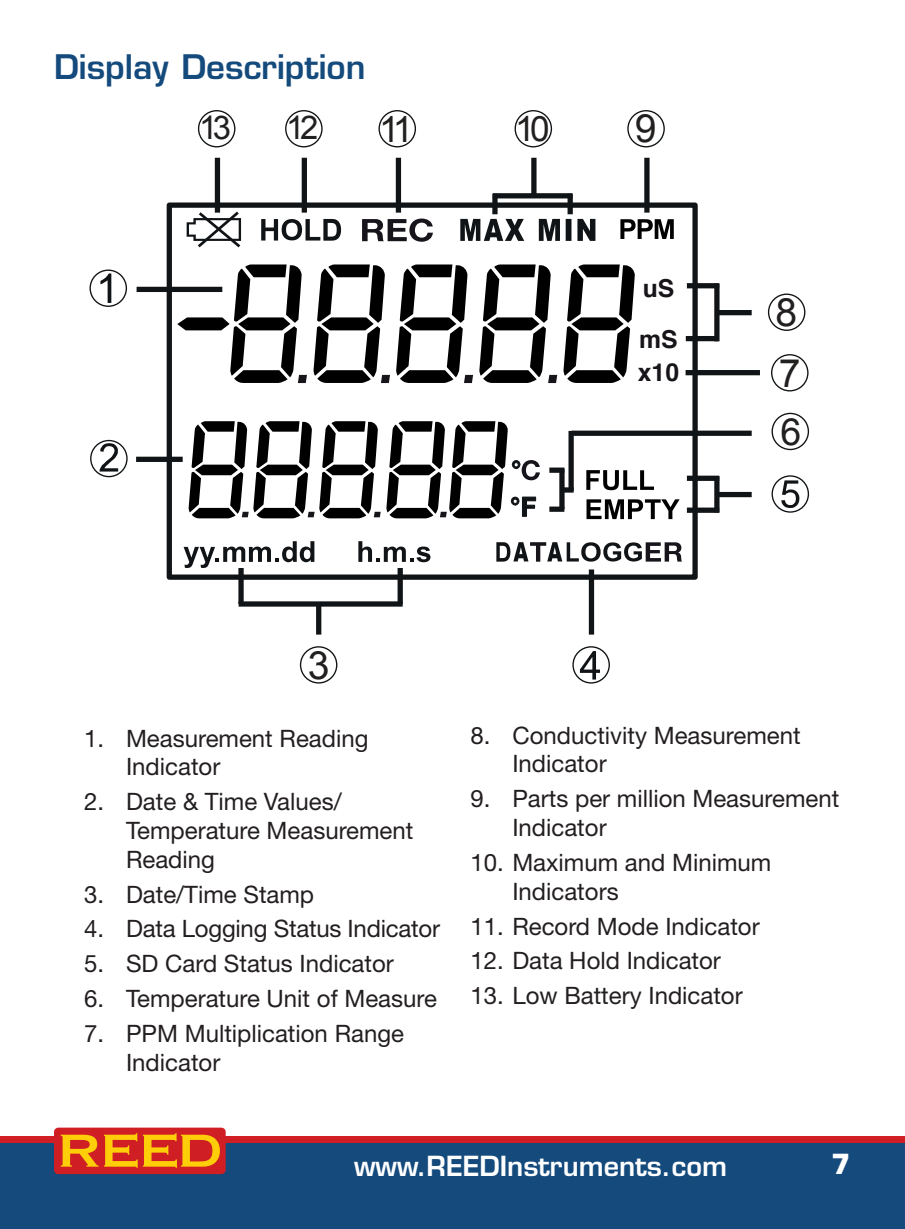
<style>
.page{position:relative;width:905px;height:1229px;background:#fff}
.page>*{position:absolute;margin:0;border:0;box-sizing:border-box;transform-origin:0 0}
.t1{font:39px "Arial";color:#221f1f}
.t2{font:37.5px "Arial";color:#221f1f}
.t3{font:36.3px "Arial";color:#221f1f}
.t4{font:35.1px "Arial";color:#221f1f}
.t5{font:600 33px "Eurostile LT Std";color:#144a7c}
.t6{font:32.7px "Arial";color:#221f1f}
.t7{font:600 27px "Eurostile LT Std";color:#fff}
.t8{font:700 27px "Eurostile LT Std";color:#fff}
.t9{font:700 24.9px/50.7px "Helvetica";color:#18151a}
.t10{font:24px/28.8px "Helvetica Neue LT Std";color:#231f20}
</style>
<div class="page">
<div style="left:0;top:1137px;width:904px;height:91px;background:#144a7c"></div>
<div style="left:0;top:1136px;width:904px;height:6px;background:#d01e25"></div>
<div style="left:54px;top:1127px;width:172px;height:47px;background:#d01e25;border-radius:4px"></div>
<svg style="left:61px;top:1133px;width:159px;height:34px"></svg>
<svg style="left:313px;top:264px;width:77px;height:119px"></svg>
<svg style="left:396px;top:264px;width:77px;height:119px"></svg>
<svg style="left:479px;top:264px;width:78px;height:119px"></svg>
<svg style="left:563px;top:264px;width:71px;height:119px"></svg>
<svg style="left:177px;top:264px;width:130px;height:119px"></svg>
<div style="left:167px;top:202px;width:530px;height:378px;border:5px solid #111416"></div>
<svg style="left:261px;top:219px;width:80px;height:22px"></svg>
<svg style="left:539px;top:219px;width:56px;height:22px"></svg>
<svg style="left:460px;top:219px;width:64px;height:22px"></svg>
<svg style="left:187px;top:209px;width:55px;height:39px"></svg>
<svg style="left:362px;top:218px;width:71px;height:24px"></svg>
<svg style="left:189px;top:421px;width:351px;height:97px"></svg>
<svg style="left:358px;top:541px;width:72px;height:21px"></svg>
<div style="left:137px;top:287px;width:85px;height:5px;background:#111416"></div>
<div style="left:238px;top:601px;width:164px;height:5px;background:#111416"></div>
<div style="left:589px;top:569px;width:5px;height:65px;background:#111416"></div>
<div style="left:215px;top:158px;width:5px;height:55px;background:#111416"></div>
<div style="left:302px;top:158px;width:5px;height:55px;background:#111416"></div>
<div style="left:396px;top:158px;width:5px;height:55px;background:#111416"></div>
<div style="left:644px;top:158px;width:5px;height:55px;background:#111416"></div>
<div style="left:531px;top:158px;width:5px;height:39px;background:#111416"></div>
<div style="left:136px;top:457px;width:47px;height:5px;background:#111416"></div>
<div style="left:571px;top:430px;width:180px;height:6px;background:#111416"></div>
<div style="left:685px;top:370px;width:75px;height:5px;background:#111416"></div>
<div style="left:717px;top:492px;width:34px;height:5px;background:#111416"></div>
<div style="left:316px;top:603px;width:5px;height:31px;background:#111416"></div>
<svg style="left:183px;top:541px;width:131px;height:27px"></svg>
<svg style="left:496px;top:542px;width:186px;height:19px"></svg>
<svg style="left:586px;top:470px;width:68px;height:20px"></svg>
<svg style="left:586px;top:499px;width:93px;height:20px"></svg>
<div style="left:397px;top:568px;width:6px;height:36px;background:#111416"></div>
<div style="left:238px;top:568px;width:6px;height:36px;background:#111416"></div>
<div style="left:493px;top:193px;width:79px;height:5px;background:#111416"></div>
<div style="left:492px;top:194px;width:5px;height:20px;background:#111416"></div>
<div style="left:567px;top:194px;width:6px;height:20px;background:#111416"></div>
<div style="left:568px;top:431px;width:5px;height:60px;background:#111416"></div>
<div style="left:562px;top:487px;width:11px;height:5px;background:#111416"></div>
<div style="left:559px;top:468px;width:5px;height:41px;background:#111416"></div>
<div style="left:549px;top:467px;width:15px;height:6px;background:#111416"></div>
<div style="left:549px;top:506px;width:15px;height:6px;background:#111416"></div>
<div style="left:714px;top:476px;width:5px;height:36px;background:#111416"></div>
<div style="left:687px;top:507px;width:32px;height:6px;background:#111416"></div>
<div style="left:687px;top:475px;width:32px;height:6px;background:#111416"></div>
<svg style="left:771px;top:413px;width:38px;height:37px"></svg>
<svg style="left:771px;top:475px;width:38px;height:38px"></svg>
<div style="left:717px;top:310px;width:34px;height:5px;background:#111416"></div>
<div style="left:714px;top:284px;width:5px;height:57px;background:#111416"></div>
<div style="left:685px;top:336px;width:33px;height:5px;background:#111416"></div>
<div style="left:687px;top:283px;width:32px;height:5px;background:#111416"></div>
<svg style="left:627px;top:110px;width:37px;height:37px"></svg>
<svg style="left:572px;top:646px;width:38px;height:37px"></svg>
<svg style="left:300px;top:646px;width:37px;height:37px"></svg>
<svg style="left:767px;top:293px;width:38px;height:38px"></svg>
<svg style="left:514px;top:110px;width:38px;height:37px"></svg>
<svg style="left:285px;top:110px;width:37px;height:37px"></svg>
<svg style="left:198px;top:110px;width:37px;height:37px"></svg>
<svg style="left:378px;top:110px;width:38px;height:37px"></svg>
<svg style="left:771px;top:354px;width:37px;height:37px"></svg>
<svg style="left:89px;top:269px;width:38px;height:38px"></svg>
<svg style="left:90px;top:440px;width:38px;height:37px"></svg>
<svg style="left:620px;top:219px;width:53px;height:20px"></svg>
<h3 class="t5" style="left:54px;top:46px;width:313px">Display Description</h3>
<h3 class="t6" style="left:199px;top:106px;width:34px">13</h3>
<h3 class="t6" style="left:286px;top:106px;width:34px">12</h3>
<h3 class="t3" style="left:379px;top:105px;width:36px">11</h3>
<h3 class="t4" style="left:515px;top:106px;width:36px">10</h3>
<h1 class="t1" style="left:635px;top:103px;width:23px">9</h1>
<p class="t9" style="left:639px;top:263px;width:40px">uS mS</p>
<p class="t9" style="left:637px;top:347px;width:43px">x10</p>
<h1 class="t1" style="left:308px;top:640px;width:23px">3</h1>
<h1 class="t1" style="left:775px;top:286px;width:23px">8</h1>
<h1 class="t1" style="left:779px;top:348px;width:23px">7</h1>
<h2 class="t2" style="left:780px;top:407px;width:22px">6</h2>
<p class="t10" style="left:126px;top:723px;width:244px;text-indent:-42px">1. Measurement Reading<br>Indicator</p>
<p class="t10" style="left:126px;top:787px;width:289px;text-indent:-42px">2. Date &amp; Time Values/<br>Temperature Measurement<br>Reading</p>
<p class="t10" style="left:84px;top:879px;width:232px">3. Date/Time Stamp</p>
<p class="t10" style="left:84px;top:914px;width:357px">4. Data Logging Status Indicator</p>
<p class="t10" style="left:84px;top:949px;width:311px">5. SD Card Status Indicator</p>
<p class="t10" style="left:84px;top:983px;width:354px">6. Temperature Unit of Measure</p>
<p class="t10" style="left:126px;top:1018px;width:279px;text-indent:-42px">7. PPM Multiplication Range<br>Indicator</p>
<p class="t10" style="left:512px;top:720px;width:290px;text-indent:-42px">8. Conductivity Measurement<br>Indicator</p>
<p class="t10" style="left:512px;top:784px;width:328px;text-indent:-42px">9. Parts per million Measurement<br>Indicator</p>
<p class="t10" style="left:512px;top:847px;width:260px;text-indent:-42px">10. Maximum and Minimum<br>Indicators</p>
<p class="t10" style="left:470px;top:911px;width:291px">11. Record Mode Indicator</p>
<p class="t10" style="left:470px;top:946px;width:252px">12. Data Hold Indicator</p>
<p class="t10" style="left:470px;top:980px;width:274px">13. Low Battery Indicator</p>
<p class="t7" style="left:354px;top:1148px;width:374px">www.REEDInstruments.com</p>
<p class="t8" style="left:831px;top:1147px;width:21px">7</p>
</div>
